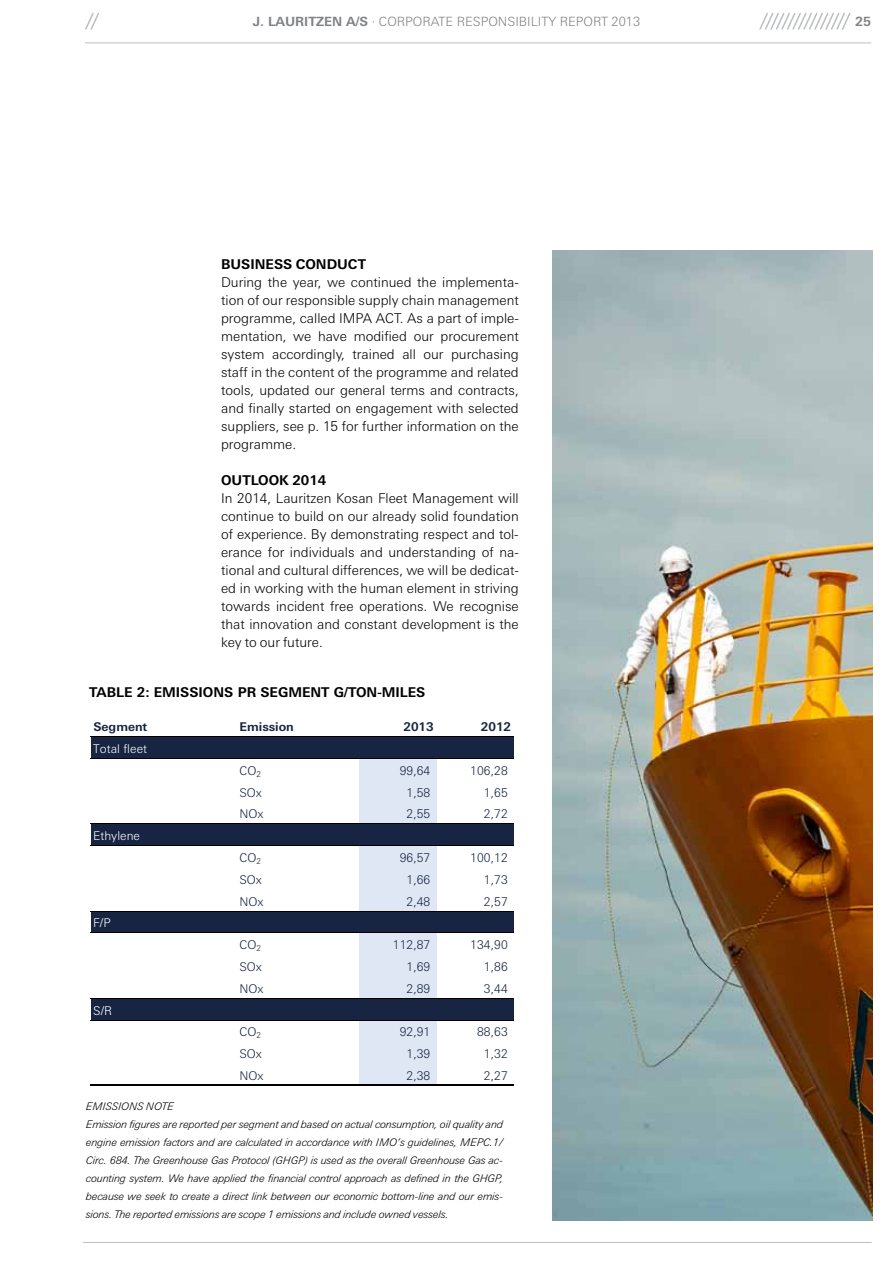
<style>
.page{position:relative;width:893px;height:1263px;background:#fff}
.page>*{position:absolute;margin:0;border:0;box-sizing:border-box;transform-origin:0 0}
.t1{font:300 13.5px/18px "Univers Next Pro";color:#000;text-align:justify}
.t2{font:700 13.5px "Univers Next Pro";color:#000}
.t3{font:300 12.75px "Univers Next Pro";color:#808285}
.t4{font:700 12.75px "Univers Next Pro";color:#808285}
.t5{font:300 12px "Univers Next Pro";letter-spacing:.005em;color:#172542}
.t6{font:300 12px "Univers Next Pro";letter-spacing:.005em;color:#fff}
.t7{font:700 12px "Univers Next Pro";color:#172542}
.t8{font:italic 300 10.5px/18px "Univers Next Pro";color:#000}
.s1{font-weight:700}
</style>
<div class="page">
<hr style="left:85px;top:43px;width:786px;height:1px;background:#bcbec0">
<svg style="left:759px;top:13px;width:92px;height:17px"></svg>
<svg style="left:85px;top:13px;width:14px;height:17px"></svg>
<hr style="left:83px;top:1242px;width:788px;height:1px;background:#bcbec0">
<img style="left:553px;top:251px;width:320px;height:969px">
<div style="left:92px;top:737px;width:422px;height:22px;background:#172542"></div>
<div style="left:359px;top:758px;width:78px;height:22px;background:#e0e7f4"></div>
<div style="left:359px;top:780px;width:78px;height:22px;background:#e0e7f4"></div>
<div style="left:359px;top:802px;width:78px;height:22px;background:#e0e7f4"></div>
<div style="left:92px;top:824px;width:422px;height:22px;background:#172542"></div>
<div style="left:359px;top:846px;width:78px;height:22px;background:#e0e7f4"></div>
<div style="left:359px;top:867px;width:78px;height:22px;background:#e0e7f4"></div>
<div style="left:359px;top:889px;width:78px;height:22px;background:#e0e7f4"></div>
<div style="left:92px;top:911px;width:422px;height:22px;background:#172542"></div>
<div style="left:359px;top:933px;width:78px;height:22px;background:#e0e7f4"></div>
<div style="left:359px;top:954px;width:78px;height:22px;background:#e0e7f4"></div>
<div style="left:359px;top:976px;width:78px;height:22px;background:#e0e7f4"></div>
<div style="left:92px;top:998px;width:422px;height:22px;background:#172542"></div>
<div style="left:359px;top:1020px;width:78px;height:22px;background:#e0e7f4"></div>
<div style="left:359px;top:1042px;width:78px;height:22px;background:#e0e7f4"></div>
<div style="left:359px;top:1063px;width:78px;height:22px;background:#e0e7f4"></div>
<hr style="left:91px;top:737px;width:423px;height:1px;background:#000">
<hr style="left:91px;top:758px;width:423px;height:1px;background:#000">
<hr style="left:91px;top:824px;width:423px;height:1px;background:#000">
<hr style="left:91px;top:846px;width:423px;height:1px;background:#000">
<hr style="left:91px;top:911px;width:423px;height:1px;background:#000">
<hr style="left:91px;top:933px;width:423px;height:1px;background:#000">
<hr style="left:91px;top:998px;width:423px;height:1px;background:#000">
<hr style="left:91px;top:1020px;width:423px;height:1px;background:#000">
<hr style="left:91px;top:1084px;width:423px;height:2px;background:#000">
<p class="t3" style="left:253px;top:14px;width:389px"><span class="s1">J. LAURITZEN A/S</span> · corporate responsibility R eport 2013</p>
<p class="t4" style="left:855px;top:14px;width:18px">25</p>
<p class="t2" style="left:221px;top:256px;width:146px">BUSINESS CONDUCT</p>
<p class="t1" style="left:221px;top:273px;width:299px">During the year, we continued the implementa&shy;tion of our responsible supply chain management programme, called IMPA</p>
<p class="t1" style="left:221px;top:309px;width:299px;text-indent:155px">ACT. As a part of imple&shy;mentation, we have modified our procurement system accordingly, trained all our purchasing staff in the content of the programme and related tools, updated our general terms and contracts, and finally started on engagement with selected suppliers, see p. 15 for further information on the programme.</p>
<p class="t2" style="left:221px;top:472px;width:107px">OUTLOOK 2014</p>
<p class="t1" style="left:221px;top:489px;width:299px">I n 2014, Lauritzen Kosan Fleet Management will continue to build on our already solid foundation of experience. By demonstrating respect and tol&shy;erance for individuals and understanding of na&shy;tional and cultural differences, we will be dedicat&shy;ed in working with the human element in striving towards incident free operations. We recognise that innovation and constant development is the key to our future.</p>
<p class="t2" style="left:89px;top:685px;width:336px">TABLE 2: EM ISSIONS PR SEGM ENT G/TON-M ILES</p>
<p class="t7" style="left:93px;top:720px;width:55px">SEGMENT</p>
<p class="t7" style="left:240px;top:720px;width:56px">EMISSION</p>
<p class="t7" style="left:403px;top:720px;width:32px">2013</p>
<p class="t7" style="left:481px;top:720px;width:32px">2012</p>
<p class="t6" style="left:93px;top:742px;width:55px">Total fleet</p>
<p class="t5" style="left:239px;top:763px;width:23px">CO<sub>2</sub></p>
<p class="t5" style="left:400px;top:764px;width:32px">99,64</p>
<p class="t5" style="left:470px;top:764px;width:39px">106,28</p>
<p class="t5" style="left:239px;top:785px;width:24px">SOx</p>
<p class="t5" style="left:407px;top:785px;width:25px">1,58</p>
<p class="t5" style="left:484px;top:785px;width:25px">1,65</p>
<p class="t5" style="left:239px;top:807px;width:26px">NOx</p>
<p class="t5" style="left:407px;top:807px;width:25px">2,55</p>
<p class="t5" style="left:484px;top:807px;width:25px">2,72</p>
<p class="t6" style="left:93px;top:829px;width:48px">Ethylene</p>
<p class="t5" style="left:239px;top:850px;width:23px">CO<sub>2</sub></p>
<p class="t5" style="left:400px;top:851px;width:32px">96,57</p>
<p class="t5" style="left:470px;top:851px;width:39px">100,12</p>
<p class="t5" style="left:239px;top:872px;width:24px">SOx</p>
<p class="t5" style="left:407px;top:872px;width:25px">1,66</p>
<p class="t5" style="left:484px;top:872px;width:25px">1,73</p>
<p class="t5" style="left:239px;top:894px;width:26px">NOx</p>
<p class="t5" style="left:407px;top:894px;width:25px">2,48</p>
<p class="t5" style="left:484px;top:894px;width:25px">2,57</p>
<p class="t6" style="left:93px;top:916px;width:19px">F/P</p>
<p class="t5" style="left:239px;top:937px;width:23px">CO<sub>2</sub></p>
<p class="t5" style="left:393px;top:938px;width:39px">112,87</p>
<p class="t5" style="left:470px;top:938px;width:39px">134,90</p>
<p class="t5" style="left:239px;top:960px;width:24px">SOx</p>
<p class="t5" style="left:407px;top:960px;width:25px">1,69</p>
<p class="t5" style="left:484px;top:960px;width:25px">1,86</p>
<p class="t5" style="left:239px;top:981px;width:26px">NOx</p>
<p class="t5" style="left:407px;top:981px;width:25px">2,89</p>
<p class="t5" style="left:484px;top:981px;width:25px">3,44</p>
<p class="t6" style="left:93px;top:1003px;width:20px">S/R</p>
<p class="t5" style="left:239px;top:1025px;width:23px">CO<sub>2</sub></p>
<p class="t5" style="left:400px;top:1025px;width:32px">92,91</p>
<p class="t5" style="left:477px;top:1025px;width:32px">88,63</p>
<p class="t5" style="left:239px;top:1047px;width:24px">SOx</p>
<p class="t5" style="left:407px;top:1047px;width:25px">1,39</p>
<p class="t5" style="left:484px;top:1047px;width:25px">1,32</p>
<p class="t5" style="left:239px;top:1069px;width:26px">NOx</p>
<p class="t5" style="left:407px;top:1069px;width:25px">2,38</p>
<p class="t5" style="left:484px;top:1069px;width:25px">2,27</p>
<p class="t8" style="left:86px;top:1097px;width:419px;text-indent:60px">note<br>Emission figures are reported per segment and based on actual consumption, oil quality and engine emission factors and are calculated in accordance with IMO’s guidelines, MEPC.1/ Circ. 684. The Greenhouse Gas Protocol (GHGP) is used as the overall Greenhouse Gas ac&shy;counting system. We have applied the financial control approach as defined in the GHGP, because we seek to create a direct link between our economic bottom-line and our emis&shy;sions. The reported emissions are scope 1 emissions and include owned vessels.</p>
<p class="t8" style="left:86px;top:1097px;width:8px">emissions</p>
</div>
